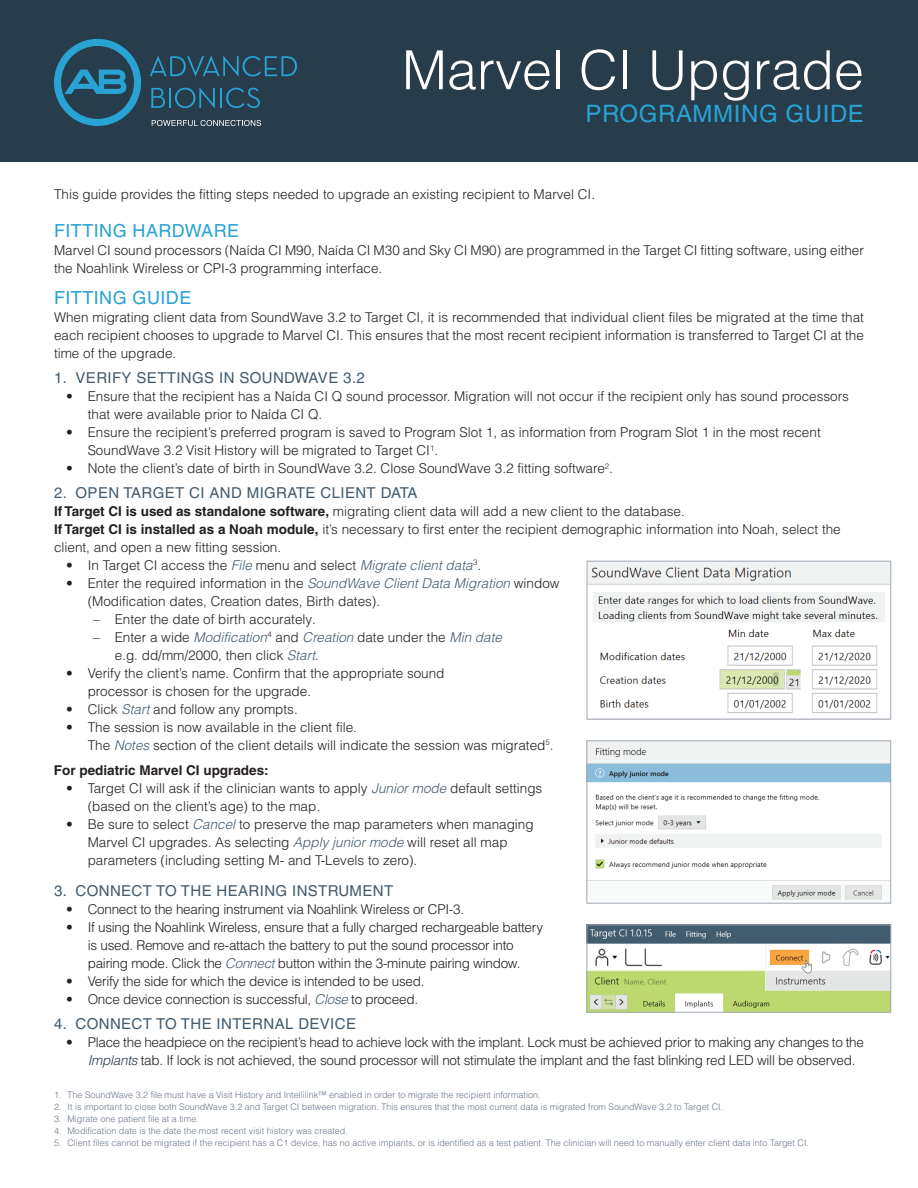
<style>
.page{position:relative;width:918px;height:1188px;background:#fff}
.page>*{position:absolute;margin:0;border:0;box-sizing:border-box;transform-origin:0 0}
.t1{font:300 54px "Helvetica LT Pro";color:#fff}
.t2{font:24px "Helvetica LT Pro";letter-spacing:.025em;color:#29a2d4}
.t3{font:18px "Helvetica LT Pro";letter-spacing:.025em;color:#29a2d4}
.t4{font:15px "Helvetica LT Pro";letter-spacing:.025em;color:#415b6f}
.t5{font:300 13.5px/18px "Helvetica LT Pro";color:#231f20}
.t6{font:300 13.5px/18px "Helvetica LT Pro";letter-spacing:-.02em;color:#231f20;text-align:center}
.t7{font:700 13.5px "Helvetica LT Pro";color:#231f20}
.t8{font:300 9px "Helvetica LT Pro";color:#697687}
.s1{font-weight:700}
.s2{font-style:italic;color:#415b6f}
.s3{font-style:italic;color:#273d4c}
</style>
<div class="page">
<div style="left:0;top:0;width:918px;height:162px;background:#273d4c"></div>
<svg style="left:54px;top:39px;width:87px;height:87px"></svg>
<svg style="left:152px;top:120px;width:109px;height:6px"></svg>
<svg style="left:150px;top:56px;width:147px;height:21px"></svg>
<svg style="left:151px;top:88px;width:14px;height:20px"></svg>
<hr style="left:169px;top:88px;width:2px;height:20px;background:#29a2d4">
<svg style="left:175px;top:87px;width:40px;height:21px"></svg>
<hr style="left:220px;top:88px;width:2px;height:20px;background:#29a2d4">
<svg style="left:226px;top:88px;width:34px;height:20px"></svg>
<img style="left:589px;top:563px;width:300px;height:150px">
<div style="left:587px;top:561px;width:304px;height:158px;border:1px solid #a3a9b5"></div>
<img style="left:589px;top:927px;width:300px;height:83px">
<div style="left:587px;top:925px;width:304px;height:87px;border:1px solid #a3a9b5"></div>
<img style="left:589px;top:743px;width:300px;height:157px">
<div style="left:587px;top:741px;width:304px;height:162px;border:1px solid #a3a9b5"></div>
<h1 class="t1" style="left:402px;top:36px;width:464px">Marvel CI Upgrade</h1>
<h2 class="t2" style="left:586px;top:100px;width:280px">PROGRAMMING GUIDE</h2>
<p class="t5" style="left:54px;top:185px;width:543px">This guide provides the fitting steps needed to upgrade an existing recipient to Marvel CI.</p>
<h3 class="t3" style="left:54px;top:220px;width:187px">FITTING HARDWARE</h3>
<p class="t5" style="left:54px;top:241px;width:811px">Marvel CI sound processors (Naída CI M90, Naída CI M30 and Sky CI M90) are programmed in the Target CI fitting software, using either the Noahlink Wireless or CPI-3 programming interface.</p>
<h3 class="t3" style="left:54px;top:288px;width:139px">FITTING GUIDE</h3>
<p class="t5" style="left:54px;top:309px;width:812px;text-align:justify">When migrating client data from SoundWave 3.2 to Target CI, it is recommended that individual client files be migrated at the time that each recipient chooses to upgrade to Marvel CI. This ensures that the most recent recipient information is transferred to Target CI at the time of the upgrade.</p>
<p class="t4" style="left:54px;top:369px;width:312px">1. VERIFY SETTINGS IN SOUNDWAVE 3.2</p>
<p class="t5" style="left:88px;top:387px;width:763px;text-indent:-22px">• Ensure that the recipient has a Naída CI Q sound processor. Migration will not occur if the recipient only has sound processors that were available prior to Naída CI Q.</p>
<p class="t5" style="left:88px;top:423px;width:735px;text-indent:-22px">• Ensure the recipient’s preferred program is saved to Program Slot 1, as information from Program Slot 1 in the most recent<br>SoundWave 3.2 Visit History will be migrated to Target CI<sup>1</sup>.</p>
<p class="t5" style="left:66px;top:459px;width:548px">• Note the client’s date of birth in SoundWave 3.2. Close SoundWave 3.2 fitting software<sup>2</sup>.</p>
<p class="t4" style="left:54px;top:484px;width:365px">2. OPEN TARGET CI AND MIGRATE CLIENT DATA</p>
<p class="t5" style="left:54px;top:502px;width:788px"><span class="s1">If Target CI is used as standalone software,</span> migrating client data will add a new client to the database.<br><span class="s1">If Target CI is installed as a Noah module,</span> it’s necessary to first enter the recipient demographic information into Noah, select the client, and open a new fitting session.</p>
<p class="t5" style="left:66px;top:556px;width:417px">• In Target CI access the <span class="s2">File</span> menu and select <span class="s2">Migrate client data</span><sup>3</sup>.</p>
<p class="t5" style="left:88px;top:574px;width:473px;text-indent:-22px">• Enter the required information in the <span class="s2">SoundWave Client Data Migration</span> window (Modification dates, Creation dates, Birth dates).</p>
<p class="t5" style="left:93px;top:610px;width:224px">– Enter the date of birth accurately.</p>
<p class="t5" style="left:115px;top:628px;width:389px;text-indent:-22px">– Enter a wide <span class="s2">Modification</span><sup>4</sup> and <span class="s2">Creation</span> date under the <span class="s2">Min date </span>e.g. dd/mm/2000, then click <span class="s2">Start</span>.</p>
<p class="t5" style="left:88px;top:664px;width:358px;text-indent:-22px">• Verify the client’s name. Confirm that the appropriate sound processor is chosen for the upgrade.</p>
<p class="t5" style="left:66px;top:700px;width:233px">• Click <span class="s2">Start</span> and follow any prompts.</p>
<p class="t5" style="left:88px;top:718px;width:467px;text-indent:-22px">• The session is now available in the client file.<br>The <span class="s2">Notes</span> section of the client details will indicate the session was migrated<sup>5</sup>.</p>
<p class="t7" style="left:54px;top:762px;width:216px">For pediatric Marvel CI upgrades:</p>
<p class="t5" style="left:88px;top:779px;width:456px;text-indent:-22px">• Target CI will ask if the clinician wants to apply <span class="s2">Junior mode</span> default settings (based on the client’s age) to the map.</p>
<p class="t5" style="left:88px;top:815px;width:447px;text-indent:-22px">• Be sure to select <span class="s2">Cancel</span> to preserve the map parameters when managing<br>Marvel CI upgrades. As selecting <span class="s2">Apply junior mode</span> will reset all map parameters (including setting M- and T-Levels to zero).</p>
<p class="t4" style="left:54px;top:882px;width:341px">3. CONNECT TO THE HEARING INSTRUMENT</p>
<p class="t6" style="left:66px;top:900px;width:399px">• Connect to the hearing instrument via Noahlink Wireless or CPI-3.</p>
<p class="t6" style="left:66px;top:918px;width:478px">• If using the Noahlink Wireless, ensure that a fully charged rechargeable battery is used. Remove and re-attach the battery to put the sound processor into<br>pairing mode. Click the <span class="s2">Connect</span> button within the 3-minute pairing window.</p>
<p class="t6" style="left:66px;top:972px;width:360px">• Verify the side for which the device is intended to be used.</p>
<p class="t6" style="left:66px;top:990px;width:353px">• Once device connection is successful, <span class="s2">Close</span> to proceed.</p>
<p class="t4" style="left:54px;top:1015px;width:304px">4. CONNECT TO THE INTERNAL DEVICE</p>
<p class="t6" style="left:88px;top:1033px;width:778px;text-align:left;text-indent:-22px">• Place the headpiece on the recipient’s head to achieve lock with the implant. Lock must be achieved prior to making any changes to the<br><span class="s3">Implants</span> tab. If lock is not achieved, the sound processor will not stimulate the implant and the fast blinking red LED will be observed.</p>
<p class="t8" style="left:54px;top:1089px;width:488px">1. The SoundWave 3.2 file must have a Visit History and Intellilink™ enabled in order to migrate the recipient information.</p>
<p class="t8" style="left:54px;top:1101px;width:671px">2. It is important to close both SoundWave 3.2 and Target CI between migration. This ensures that the most current data is migrated from SoundWave 3.2 to Target CI.</p>
<p class="t8" style="left:54px;top:1113px;width:146px">3. Migrate one patient file at a time.</p>
<p class="t8" style="left:54px;top:1125px;width:295px">4. Modification date is the date the most recent visit history was created.</p>
<p class="t8" style="left:54px;top:1137px;width:757px">5. Client files cannot be migrated if the recipient has a C1 device, has no active implants, or is identified as a test patient. The clinician will need to manually enter client data into Target CI.</p>
</div>
